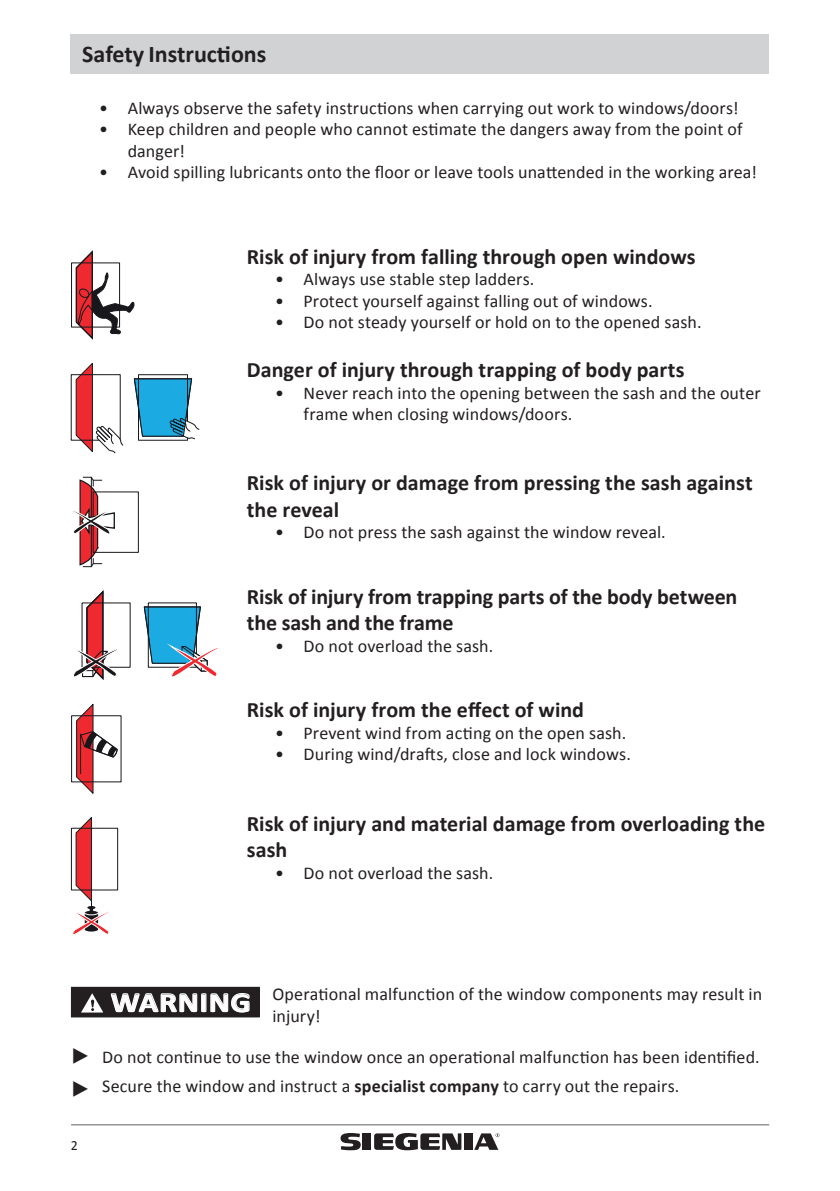
<style>
.page{position:relative;width:840px;height:1191px;background:#fff}
.page>*{position:absolute;margin:0;border:0;box-sizing:border-box;transform-origin:0 0}
.t1{font:36px "Futura Boo";color:#231f20}
.t2{font:700 36px "Futura";color:#231f20}
.t3{font:700 28px "Calibri";letter-spacing:.02em;color:#fff;scale:1.15 1}
.t4{font:700 24px "Calibri";color:#231f20}
.t5{font:700 22px/26.4px "Calibri";color:#231f20}
.t6{font:18px/21.6px "Calibri";letter-spacing:.005em;color:#231f20}
.t7{font:14px "Calibri";color:#231f20}
.s1{font-weight:700}
</style>
<div class="page">
<hr style="left:71px;top:1124px;width:697px;height:1px;background:#939598">
<svg style="left:71px;top:986px;width:188px;height:31px;background:#4d4a4b"></svg>
<div style="left:71px;top:263px;width:49px;height:64px;border:1px solid #18181c"></div>
<svg style="left:74px;top:250px;width:60px;height:90px"></svg>
<div style="left:138px;top:374px;width:49px;height:66px;border:1px solid #18181c"></div>
<svg style="left:134px;top:378px;width:65px;height:61px"></svg>
<svg style="left:76px;top:363px;width:48px;height:91px"></svg>
<svg style="left:144px;top:606px;width:74px;height:71px"></svg>
<svg style="left:73px;top:590px;width:46px;height:90px"></svg>
<div style="left:71px;top:828px;width:47px;height:62px;border:1px solid #18181c"></div>
<svg style="left:72px;top:817px;width:39px;height:118px"></svg>
<div style="left:71px;top:715px;width:50px;height:67px;border:1px solid #18181c"></div>
<svg style="left:76px;top:704px;width:41px;height:90px"></svg>
<svg style="left:72px;top:477px;width:43px;height:90px"></svg>
<div style="left:71px;top:34px;width:697px;height:40px;background:#d1d2d4"></div>
<div style="left:362px;top:1133px;width:9px;height:16px;background:#231f20"></div>
<svg style="left:340px;top:1133px;width:20px;height:17px"></svg>
<div style="left:464px;top:1133px;width:8px;height:16px;background:#231f20"></div>
<svg style="left:374px;top:1133px;width:87px;height:17px"></svg>
<svg style="left:474px;top:1133px;width:25px;height:16px"></svg>
<h3 class="t4" style="left:82px;top:39px;width:185px">Safety Instructions</h3>
<p class="t6" style="left:99px;top:97px;width:640px">• Always observe the safety instructions when carrying out work to windows/doors!</p>
<p class="t6" style="left:128px;top:118px;width:616px;text-indent:-28px">• Keep children and people who cannot estimate the dangers away from the point of danger!</p>
<p class="t6" style="left:99px;top:162px;width:658px">• Avoid spilling lubricants onto the floor or leave tools unattended in the working area!</p>
<p class="t5" style="left:247px;top:243px;width:450px">Risk of injury from falling through open windows</p>
<p class="t6" style="left:275px;top:268px;width:260px">• Always use stable step ladders.</p>
<p class="t6" style="left:275px;top:290px;width:378px">• Protect yourself against falling out of windows.</p>
<p class="t6" style="left:275px;top:312px;width:427px">• Do not steady yourself or hold on to the opened sash.</p>
<p class="t5" style="left:247px;top:356px;width:439px">Danger of injury through trapping of body parts</p>
<p class="t6" style="left:303px;top:382px;width:458px;text-indent:-28px">• Never reach into the opening between the sash and the outer frame when closing windows/doors.</p>
<p class="t5" style="left:247px;top:470px;width:507px">Risk of injury or damage from pressing the sash against the reveal</p>
<p class="t6" style="left:275px;top:521px;width:392px">• Do not press the sash against the window reveal.</p>
<p class="t5" style="left:247px;top:583px;width:491px">Risk of injury from trapping parts of the body between the sash and the frame</p>
<p class="t6" style="left:275px;top:635px;width:219px">• Do not overload the sash.</p>
<p class="t5" style="left:247px;top:696px;width:338px">Risk of injury from the effect of wind</p>
<p class="t6" style="left:275px;top:722px;width:352px">• Prevent wind from acting on the open sash.</p>
<p class="t6" style="left:275px;top:743px;width:357px">• During wind/drafts, close and lock windows.</p>
<p class="t5" style="left:247px;top:810px;width:519px">Risk of injury and material damage from overloading the sash</p>
<p class="t6" style="left:275px;top:862px;width:219px">• Do not overload the sash.</p>
<h1 class="t1" style="left:71px;top:1034px;width:19px">▸</h1>
<h1 class="t2" style="left:71px;top:1066px;width:19px">▸</h1>
<h2 class="t3" style="left:111px;top:984px;width:123px">WARNING</h2>
<p class="t6" style="left:272px;top:983px;width:491px">Operational malfunction of the window components may result in injury!</p>
<p class="t6" style="left:102px;top:1042px;width:658px;line-height:29.6px">Do not continue to use the window once an operational malfunction has been identified.<br>Secure the window and instruct a <span class="s1">specialist company</span> to carry out the repairs.</p>
<p class="t7" style="left:71px;top:1136px;width:9px">2</p>
</div>
